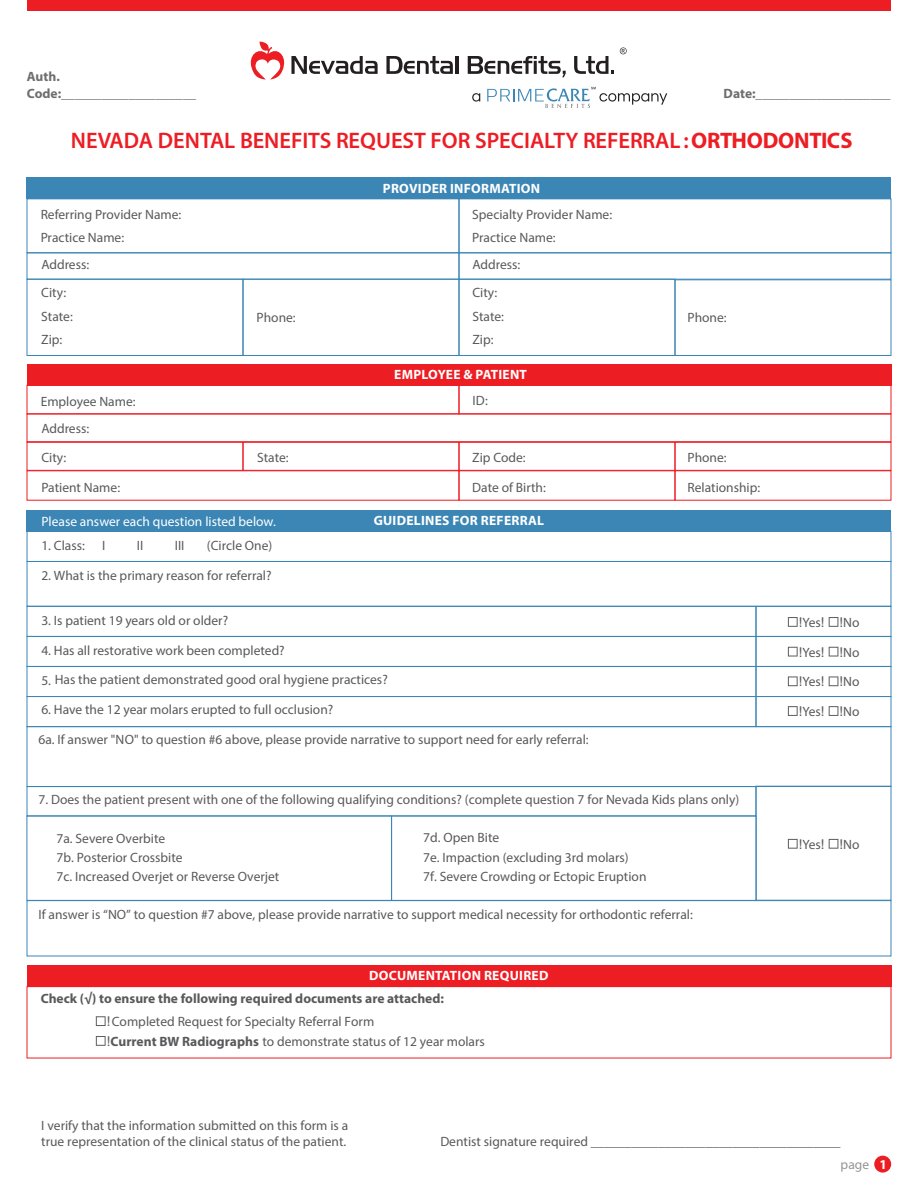
<style>
.page{position:relative;width:918px;height:1188px;background:#fff}
.page>*{position:absolute;margin:0;border:0;box-sizing:border-box;transform-origin:0 0}
.t1{font:600 22.5px "Myriad Pro";letter-spacing:-.005em;color:#ed1d24}
.t2{font:13.5px/23.2px "Myriad Pro";color:#58595b}
.t3{font:700 13.5px/22.8px "Myriad Pro";color:#58595b;text-align:center}
.t4{font:700 13.5px "Myriad Pro";letter-spacing:.02em;color:#fff}
.t5{font:700 13.5px/16.8px "Myriad Pro";color:#6d6e70}
.t6{font:13.5px "Myriad Pro";color:#fff}
.t7{font:13.5px "Myriad Pro";color:#939597}
.s1{font-weight:700}
.s2{font-family:"Helvetica";font-weight:400}
.s3{font-weight:400}
.s4{font-family:"Helvetica"}
.s5{font-weight:700;color:#fff}
</style>
<div class="page">
<div style="left:27px;top:0;width:864px;height:11px;background:#ed1d24"></div>
<div style="left:27px;top:199px;width:432px;height:54px;border:1px solid #3886b7"></div>
<div style="left:459px;top:199px;width:432px;height:54px;border:1px solid #3b86b5"></div>
<div style="left:27px;top:177px;width:864px;height:22px;background:#3b86b5"></div>
<div style="left:27px;top:279px;width:216px;height:77px;border:1px solid #3886b7"></div>
<div style="left:243px;top:279px;width:216px;height:77px;border:1px solid #3b86b5"></div>
<div style="left:459px;top:279px;width:216px;height:77px;border:1px solid #3b86b5"></div>
<div style="left:675px;top:280px;width:216px;height:76px;border:1px solid #3b86b5"></div>
<div style="left:27px;top:385px;width:432px;height:29px;border:1px solid #ed1d24"></div>
<div style="left:459px;top:385px;width:432px;height:29px;border:1px solid #ed1d24"></div>
<div style="left:27px;top:364px;width:864px;height:21px;background:#ed1d24"></div>
<div style="left:27px;top:414px;width:864px;height:28px;border:1px solid #ed1d24"></div>
<div style="left:27px;top:442px;width:216px;height:29px;border:1px solid #ed1d24"></div>
<div style="left:243px;top:442px;width:216px;height:29px;border:1px solid #ed1d24"></div>
<div style="left:459px;top:442px;width:216px;height:29px;border:1px solid #ed1d24"></div>
<div style="left:675px;top:442px;width:216px;height:29px;border:1px solid #ed1d24"></div>
<div style="left:27px;top:510px;width:864px;height:21px;background:#3b86b5"></div>
<div style="left:27px;top:531px;width:864px;height:31px;border:1px solid #3b86b5"></div>
<div style="left:27px;top:561px;width:864px;height:45px;border:1px solid #3886b7"></div>
<div style="left:27px;top:606px;width:729px;height:31px;border:1px solid #3b86b5"></div>
<div style="left:756px;top:606px;width:135px;height:31px;border:1px solid #3b86b5"></div>
<div style="left:27px;top:636px;width:729px;height:31px;border:1px solid #3b86b5"></div>
<div style="left:756px;top:636px;width:135px;height:31px;border:1px solid #3b86b5"></div>
<div style="left:27px;top:666px;width:729px;height:31px;border:1px solid #3b86b5"></div>
<div style="left:756px;top:666px;width:135px;height:31px;border:1px solid #3b86b5"></div>
<div style="left:27px;top:696px;width:729px;height:31px;border:1px solid #3b86b5"></div>
<div style="left:756px;top:696px;width:135px;height:31px;border:1px solid #3b86b5"></div>
<div style="left:27px;top:786px;width:729px;height:30px;border:1px solid #3886b7"></div>
<div style="left:27px;top:816px;width:365px;height:85px;border:1px solid #3b86b5"></div>
<div style="left:391px;top:816px;width:365px;height:85px;border:1px solid #3b86b5"></div>
<div style="left:756px;top:786px;width:135px;height:114px;border:1px solid #3b86b5"></div>
<div style="left:874px;top:1156px;width:17px;height:17px;background:#ed1d24;border-radius:50%"></div>
<svg style="left:788px;top:617px;width:10px;height:10px"></svg>
<svg style="left:829px;top:617px;width:9px;height:10px"></svg>
<svg style="left:788px;top:647px;width:10px;height:10px"></svg>
<svg style="left:829px;top:647px;width:9px;height:10px"></svg>
<svg style="left:788px;top:676px;width:10px;height:10px"></svg>
<svg style="left:829px;top:676px;width:9px;height:10px"></svg>
<svg style="left:788px;top:706px;width:10px;height:10px"></svg>
<svg style="left:829px;top:706px;width:9px;height:10px"></svg>
<svg style="left:788px;top:839px;width:10px;height:10px"></svg>
<svg style="left:829px;top:839px;width:9px;height:10px"></svg>
<div style="left:27px;top:965px;width:864px;height:22px;background:#ed1d24"></div>
<svg style="left:96px;top:1016px;width:10px;height:10px"></svg>
<svg style="left:96px;top:1036px;width:10px;height:10px"></svg>
<svg style="left:386px;top:56px;width:67px;height:18px"></svg>
<hr style="left:456px;top:56px;width:3px;height:18px;background:#231f20">
<svg style="left:468px;top:56px;width:98px;height:21px"></svg>
<svg style="left:574px;top:56px;width:40px;height:18px"></svg>
<svg style="left:472px;top:93px;width:8px;height:9px"></svg>
<svg style="left:487px;top:87px;width:180px;height:21px"></svg>
<svg style="left:251px;top:42px;width:127px;height:38px"></svg>
<svg style="left:620px;top:48px;width:7px;height:6px"></svg>
<p class="t5" style="left:27px;top:68px;width:171px">Auth.<br>Code:____________________</p>
<h1 class="t1" style="left:71px;top:126px;width:783px">NEVADA DENTAL BENEFITS REQUEST FOR SPECIALTY REFERRAL: <span class="s1">ORTHODONTICS</span></h1>
<p class="t5" style="left:724px;top:84px;width:169px">Date:____________________</p>
<p class="t2" style="left:41px;top:203px;width:142px">Referring Provider Name:<br>Practice Name:</p>
<p class="t4" style="left:383px;top:179px;width:159px">PROVIDER INFORMATION</p>
<p class="t2" style="left:472px;top:203px;width:141px">Specialty Provider Name:<br>Practice Name:</p>
<p class="t2" style="left:41px;top:253px;width:49px">Address:</p>
<p class="t2" style="left:472px;top:253px;width:49px">Address:</p>
<p class="t2" style="left:41px;top:281px;width:33px">City:<br>State:<br>Zip:</p>
<p class="t2" style="left:472px;top:281px;width:33px">City:<br>State:<br>Zip:</p>
<p class="t2" style="left:257px;top:306px;width:41px">Phone:</p>
<p class="t2" style="left:688px;top:306px;width:41px">Phone:</p>
<p class="t4" style="left:394px;top:366px;width:134px">EMPLOYEE &amp; PATIENT</p>
<p class="t2" style="left:41px;top:387px;width:96px;line-height:27.8px">Employee Name:<br>Address:</p>
<p class="t2" style="left:472px;top:389px;width:17px">ID:</p>
<p class="t2" style="left:41px;top:445px;width:27px">City:</p>
<p class="t2" style="left:257px;top:445px;width:33px">State:</p>
<p class="t2" style="left:472px;top:445px;width:55px">Zip Code:</p>
<p class="t2" style="left:41px;top:475px;width:80px">Patient Name:</p>
<p class="t2" style="left:472px;top:475px;width:75px">Date of Birth:</p>
<p class="t2" style="left:688px;top:475px;width:74px">Relationship:</p>
<p class="t6" style="left:41px;top:513px;width:236px">Please answer each question listed below.</p>
<p class="t4" style="left:374px;top:512px;width:172px">GUIDELINES FOR REFERRAL</p>
<p class="t2" style="left:688px;top:445px;width:41px">Phone:</p>
<p class="t2" style="left:41px;top:534px;width:45px">1. Class:</p>
<p class="t2" style="left:102px;top:534px;width:5px">I</p>
<p class="t2" style="left:137px;top:534px;width:8px">II</p>
<p class="t2" style="left:175px;top:534px;width:11px">III</p>
<p class="t2" style="left:207px;top:534px;width:67px">(Circle One)</p>
<p class="t2" style="left:41px;top:564px;width:232px">2. What is the primary reason for referral?</p>
<p class="t2" style="left:41px;top:609px;width:188px">3. Is patient 19 years old or older?</p>
<p class="t2" style="left:41px;top:639px;width:245px">4. Has all restorative work been completed?</p>
<p class="t2" style="left:41px;top:668px;width:348px">5. Has the patient demonstrated good oral hygiene practices?</p>
<p class="t2" style="left:41px;top:698px;width:293px">6. Have the 12 year molars erupted to full occlusion?</p>
<p class="t2" style="left:39px;top:728px;width:552px">6a. If answer "NO" to question #6 above, please provide narrative to support need for early referral:</p>
<p class="t2" style="left:39px;top:788px;width:702px">7. Does the patient present with one of the following qualifying conditions? (complete question 7 for Nevada Kids plans only)</p>
<p class="t2" style="left:57px;top:828px;width:224px;line-height:19.5px">7a. Severe Overbite<br>7b. Posterior Crossbite<br>7c. Increased Overjet or Reverse Overjet</p>
<p class="t2" style="left:423px;top:828px;width:225px;line-height:19.5px">7d. Open Bite<br>7e. Impaction (excluding 3rd molars)<br>7f. Severe Crowding or Ectopic Eruption</p>
<p class="t2" style="left:39px;top:903px;width:656px">If answer is “NO” to question #7 above, please provide narrative to support medical necessity for orthodontic referral:</p>
<p class="t4" style="left:369px;top:967px;width:181px">DOCUMENTATION REQUIRED</p>
<p class="t3" style="left:41px;top:987px;width:405px">Check (√) to ensure the following required documents are attached: <span class="s2">!</span><span class="s3">Completed Request for Specialty Referral Form</span></p>
<p class="t2" style="left:107px;top:1029px;width:380px"><span class="s4">!</span><span class="s1">Current BW Radiographs</span> to demonstrate status of 12 year molars</p>
<p class="t2" style="left:799px;top:607px;width:62px;line-height:29.7px;text-align:justify"><span class="s4">!</span>Yes<span class="s4">! !</span>No <span class="s4">!</span>Yes<span class="s4">! !</span>No <span class="s4">!</span>Yes<span class="s4">! !</span>No <span class="s4">!</span>Yes<span class="s4">! !</span>No</p>
<p class="t2" style="left:799px;top:832px;width:62px"><span class="s4">!</span>Yes<span class="s4">! !</span>No</p>
<p class="t2" style="left:41px;top:1117px;width:308px;line-height:16.2px">I verify that the information submitted on this form is a true representation of the clinical status of the patient.</p>
<p class="t2" style="left:440px;top:1130px;width:402px">Dentist signature required _____________________________________</p>
<p class="t7" style="left:841px;top:1156px;width:48px">page <span class="s5">1</span></p>
</div>
